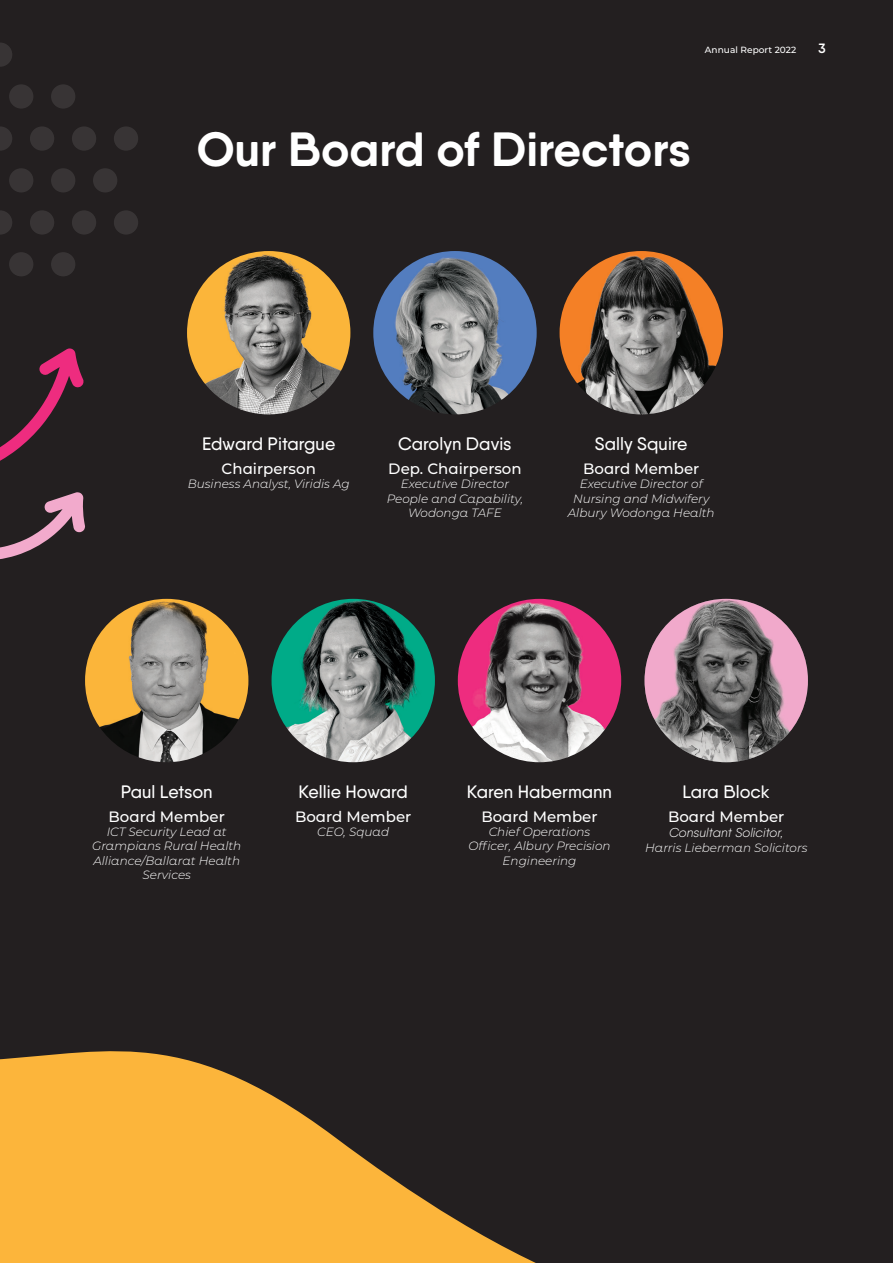
<style>
.page{position:relative;width:893px;height:1263px;background:#231f20}
.page>*{position:absolute;margin:0;border:0;box-sizing:border-box;transform-origin:0 0}
.t1{font:700 48px "Qanelas Soft";color:#fff}
.t2{font:500 18px "Qanelas Soft";color:#fff}
.t3{font:500 15px "Montserrat";color:#fff}
.t4{font:600 13.5px "Qanelas Soft";color:#fff}
.t5{font:italic 300 12.9px "Qanelas Soft";color:#fff}
.t6{font:italic 300 12px/14.4px "Montserrat";color:#fff;text-align:center}
.t7{font:500 9px "Montserrat";letter-spacing:.005em;color:#fff}
</style>
<div class="page">
<img style="left:187px;top:251px;width:163px;height:163px;border-radius:82px">
<img style="left:272px;top:599px;width:163px;height:163px;border-radius:82px">
<img style="left:373px;top:251px;width:164px;height:163px;border-radius:82px">
<img style="left:644px;top:599px;width:164px;height:163px;border-radius:82px">
<img style="left:560px;top:251px;width:163px;height:163px;border-radius:82px">
<img style="left:458px;top:599px;width:163px;height:163px;border-radius:82px">
<img style="left:85px;top:599px;width:163px;height:163px;border-radius:82px">
<svg style="left:0;top:348px;width:84px;height:113px"></svg>
<svg style="left:0;top:492px;width:85px;height:68px"></svg>
<svg style="left:0;top:43px;width:138px;height:233px"></svg>
<svg style="left:0;top:1051px;width:536px;height:212px;fill:#fcb53b"></svg>
<p class="t7" style="left:705px;top:43px;width:93px">Annual Report 2022</p>
<p class="t4" style="left:818px;top:40px;width:9px">3</p>
<h1 class="t1" style="left:197px;top:119px;width:496px">Our Board of Directors</h1>
<h2 class="t2" style="left:202px;top:433px;width:135px">Edward Pitargue</h2>
<p class="t3" style="left:222px;top:458px;width:96px">Chairperson</p>
<p class="t6" style="left:188px;top:476px;width:163px">Business Analyst, Viridis Ag</p>
<h2 class="t2" style="left:398px;top:433px;width:115px">Carolyn Davis</h2>
<p class="t3" style="left:388px;top:458px;width:135px">Dep. Chairperson</p>
<p class="t6" style="left:387px;top:476px;width:138px">Executive Director<br>People and Capability,<br>Wodonga TAFE</p>
<h2 class="t2" style="left:595px;top:433px;width:94px">Sally Squire</h2>
<p class="t3" style="left:583px;top:458px;width:118px">Board Member</p>
<p class="t6" style="left:568px;top:476px;width:148px">Executive Director of<br>Nursing and Midwifery<br>Albury Wodonga Health</p>
<h2 class="t2" style="left:121px;top:780px;width:93px">Paul Letson</h2>
<p class="t3" style="left:109px;top:806px;width:118px">Board Member</p>
<p class="t6" style="left:92px;top:824px;width:151px">ICT Security Lead at<br>Grampians Rural Health<br>Alliance/Ballarat Health<br>Services</p>
<h2 class="t2" style="left:299px;top:780px;width:111px">Kellie Howard</h2>
<p class="t3" style="left:295px;top:806px;width:118px">Board Member</p>
<p class="t6" style="left:317px;top:824px;width:73px">CEO, Squad</p>
<h2 class="t2" style="left:467px;top:780px;width:147px">Karen Habermann</h2>
<p class="t3" style="left:481px;top:806px;width:118px">Board Member</p>
<p class="t6" style="left:468px;top:824px;width:144px">Chief Operations<br>Officer, Albury Precision<br>Engineering</p>
<h2 class="t2" style="left:682px;top:780px;width:89px">Lara Block</h2>
<p class="t3" style="left:668px;top:806px;width:118px">Board Member</p>
<p class="t5" style="left:669px;top:825px;width:116px">Consultant Solicitor,</p>
<p class="t6" style="left:645px;top:840px;width:164px">Harris Lieberman Solicitors</p>
</div>
